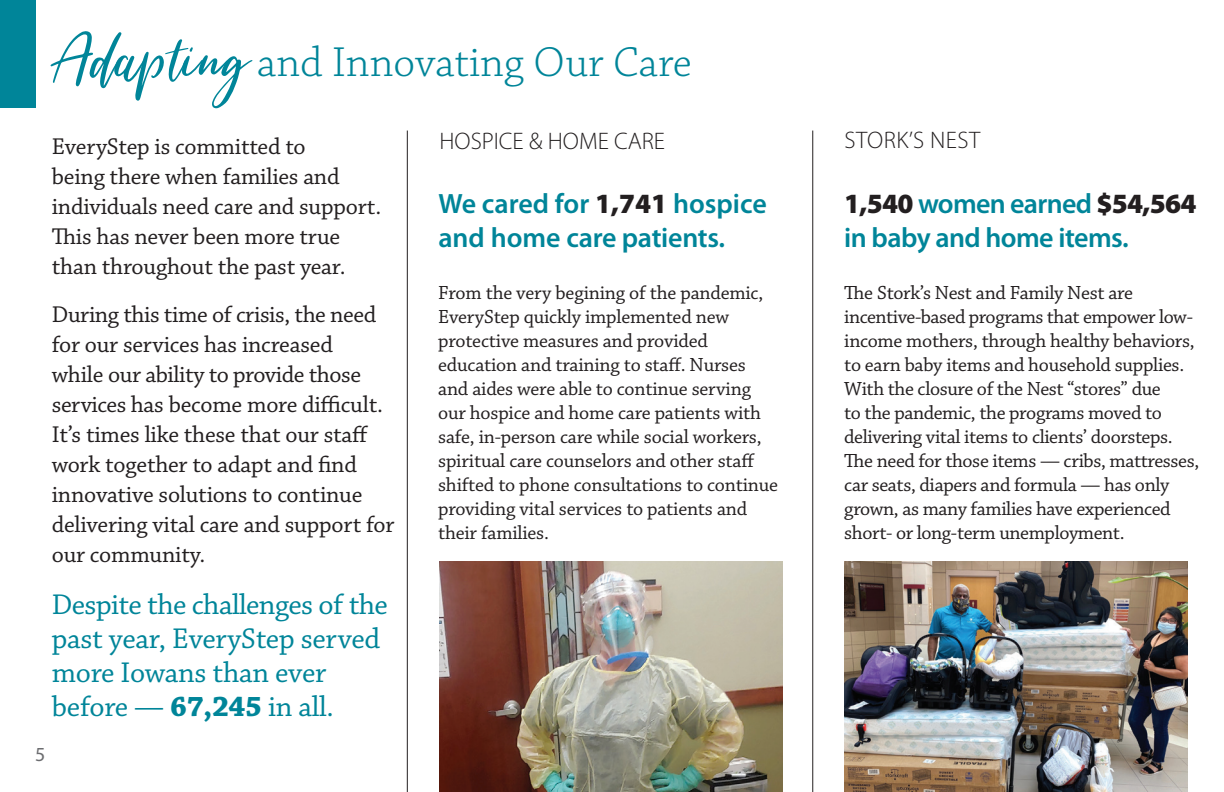
<style>
.page{position:relative;width:1224px;height:792px;background:#fff}
.page>*{position:absolute;margin:0;border:0;box-sizing:border-box;transform-origin:0 0}
.t1{font:300 44px "Chaparral Pro";color:#008599}
.t2{font:30px/34px "Chaparral Pro";letter-spacing:-.01em;color:#008599}
.t3{font:600 28px/33.6px "Myriad Pro";letter-spacing:-.01em;color:#008599}
.t4{font:24px/30px "Chaparral Pro";letter-spacing:-.01em;color:#231f20}
.t5{font:300 24px "Myriad Pro";color:#231f20}
.t6{font:300 24px "Myriad Pro";letter-spacing:.02em;color:#231f20}
.t7{font:20px/24px "Chaparral Pro";letter-spacing:-.015em;color:#231f20}
.t8{font:20px "Myriad Pro";color:#6c6d70}
.s1{font-family:"Summer Festival Alt";font-weight:400;font-size:80px}
.s2{font-weight:700}
.s3{font-weight:900;color:#231f20}
</style>
<div class="page">
<hr style="left:407px;top:131px;width:1px;height:661px;background:#231f20">
<hr style="left:812px;top:131px;width:1px;height:661px;background:#231f20">
<div style="left:0;top:0;width:36px;height:108px;background:#008599"></div>
<img style="left:844px;top:562px;width:343px;height:230px">
<img style="left:440px;top:562px;width:342px;height:230px">
<p class="t1" style="left:54px;top:39px;width:640px"><span class="s1">Adapting</span> and Innovating Our Care</p>
<p class="t4" style="left:52px;top:132px;width:331px">EveryStep is committed to<br>being there when families and individuals need care and support.<br>This has never been more true than throughout the past year.</p>
<p class="t4" style="left:52px;top:300px;width:344px">During this time of crisis, the need for our services has increased<br>while our ability to provide those services has become more difficult.<br>It’s times like these that our staff work together to adapt and find innovative solutions to continue delivering vital care and support for our community.</p>
<p class="t2" style="left:52px;top:589px;width:338px">Despite the challenges of the past year, EveryStep served more Iowans than ever before — <span class="s2">67,245</span> in all.</p>
<p class="t5" style="left:440px;top:126px;width:227px">HOSPICE &amp; HOME CARE</p>
<p class="t6" style="left:845px;top:126px;width:137px">STORK’S NEST</p>
<p class="t3" style="left:844px;top:186px;width:354px"><span class="s3">1,540</span> women earned <span class="s3">$54,564 </span>in baby and home items.</p>
<p class="t3" style="left:438px;top:186px;width:330px">We cared for <span class="s3">1,741</span> hospice and home care patients.</p>
<p class="t7" style="left:438px;top:281px;width:341px">From the very begining of the pandemic, EveryStep quickly implemented new protective measures and provided education and training to staff. Nurses and aides were able to continue serving our hospice and home care patients with safe, in-person care while social workers, spiritual care counselors and other staff shifted to phone consultations to continue providing vital services to patients and their families.</p>
<p class="t7" style="left:844px;top:281px;width:357px">The Stork’s Nest and Family Nest are incentive-based programs that empower low&shy;income mothers, through healthy behaviors, to earn baby items and household supplies.<br>With the closure of the Nest “stores” due<br>to the pandemic, the programs moved to delivering vital items to clients’ doorsteps.<br>The need for those items — cribs, mattresses, car seats, diapers and formula — has only grown, as many families have experienced short- or long-term unemployment.</p>
<p class="t8" style="left:35px;top:742px;width:12px">5</p>
</div>
